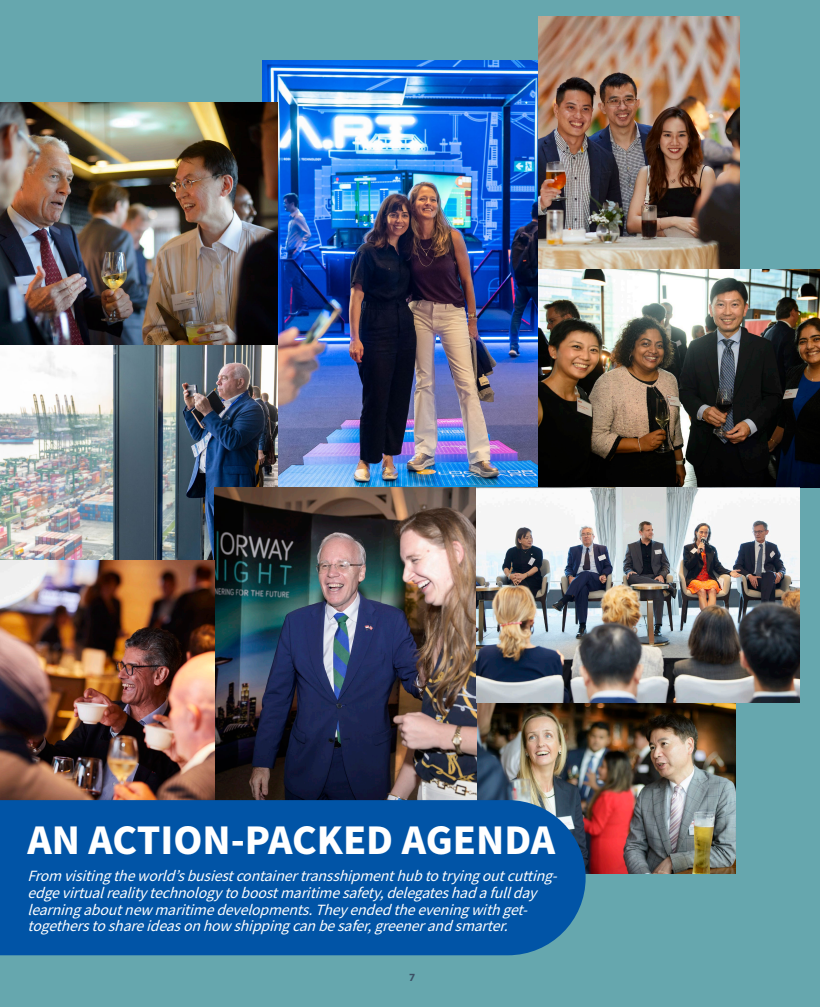
<style>
.page{position:relative;width:820px;height:1007px;background:#fff}
.page>*{position:absolute;margin:0;border:0;box-sizing:border-box;transform-origin:0 0}
.t1{font:900 37px "Noto Sans JP";color:#fff}
.t2{font:italic 14px/16.8px "Noto Sans JP";color:#fff}
.t3{font:700 11px "Myriad Pro";color:#3b5065}
</style>
<div class="page">
<div style="left:0;top:0;width:819px;height:1007px;background:#66a7ae"></div>
<img style="left:262px;top:61px;width:276px;height:426px">
<img style="left:0;top:102px;width:278px;height:459px">
<img style="left:538px;top:17px;width:201px;height:252px">
<img style="left:538px;top:269px;width:281px;height:218px">
<img style="left:476px;top:702px;width:259px;height:172px">
<img style="left:214px;top:487px;width:262px;height:313px">
<img style="left:476px;top:487px;width:323px;height:215px">
<img style="left:0;top:561px;width:214px;height:239px">
<div style="left:0;top:800px;width:585px;height:155px;background:#0154a6"></div>
<p class="t1" style="left:28px;top:820px;width:529px">AN ACTION-PACKED AGENDA</p>
<p class="t2" style="left:28px;top:867px;width:541px">Fromvisitingtheworld’sbusiestcontainertransshipmenthubtotryingoutcutting&shy;edgevirtualrealitytechnologytoboostmaritimesafety,delegateshadafullday learningabout newmaritimedevelopments.Theyendedtheeveningwithget&shy;togetherstoshareideasonhowshippingcanbesafer,greenerandsmarter.</p>
<p class="t3" style="left:409px;top:969px;width:8px">7</p>
</div>
